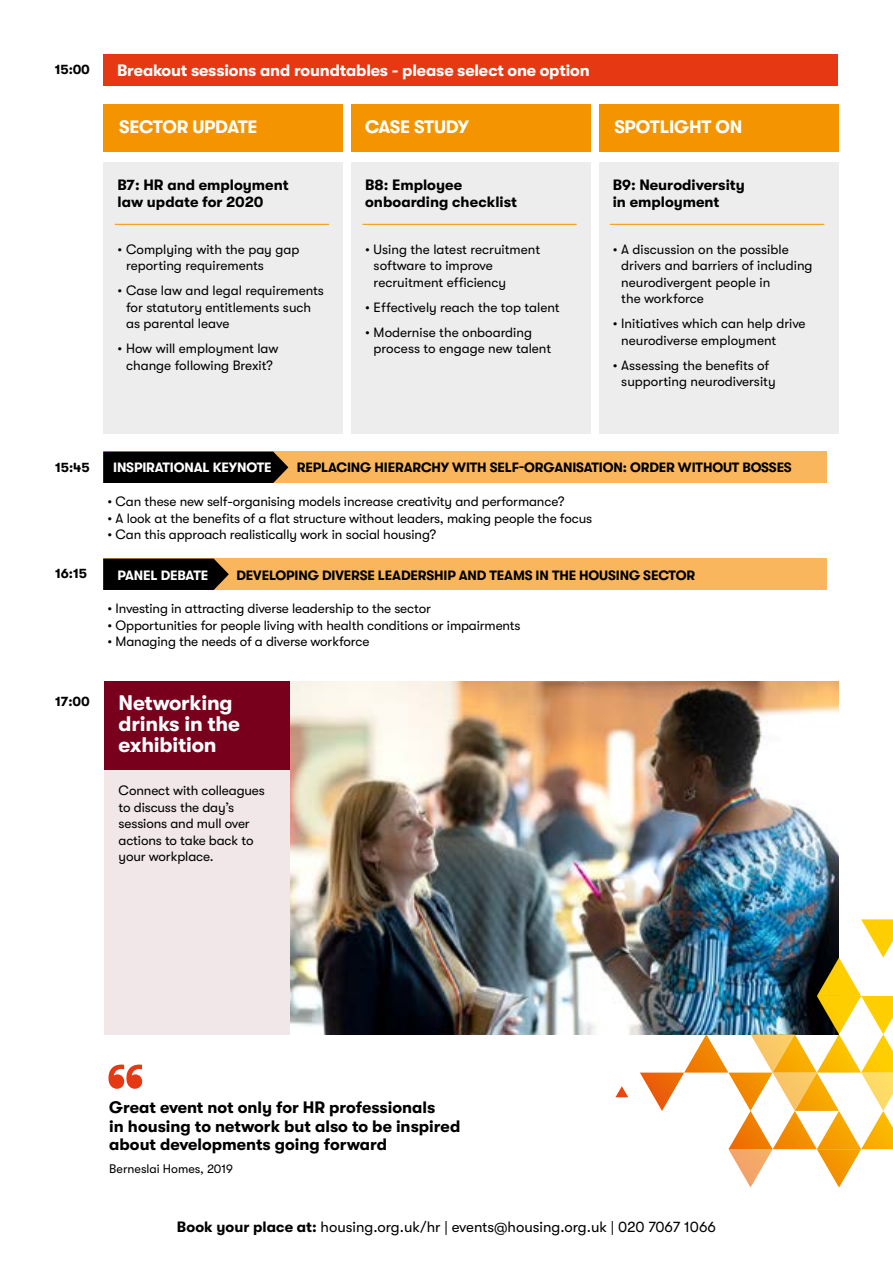
<style>
.page{position:relative;width:893px;height:1263px;background:#fff}
.page>*{position:absolute;margin:0;border:0;box-sizing:border-box;transform-origin:0 0}
.t1{font:700 80.85px "GT Walsheim";color:#e63812}
.t2{font:700 21px/21px "GT Walsheim";letter-spacing:-.01em;color:#fff}
.t3{font:700 18px "GT Walsheim";letter-spacing:-.01em;color:#fff}
.t4{font:700 16.5px/18.6px "GT Walsheim";color:#000}
.t5{font:700 16.5px "GT Walsheim";letter-spacing:-.01em;color:#fff}
.t6{font:700 15px/16.5px "GT Walsheim";color:#000}
.t7{font:15px "GT Walsheim";color:#000}
.t8{font:13.5px/16.5px "GT Walsheim";letter-spacing:-.01em;color:#000}
.t9{font:700 13.5px "GT Walsheim";letter-spacing:-.01em;color:#000}
.t10{font:700 13.5px "GT Walsheim";letter-spacing:-.01em;color:#fff}
.t11{font:12.45px "GT Walsheim";color:#000}
.s1{font-weight:700}
</style>
<div class="page">
<div style="left:103px;top:452px;width:724px;height:31px;background:#f9b65c"></div>
<div style="left:103px;top:559px;width:724px;height:31px;background:#f9b65c"></div>
<div style="left:103px;top:452px;width:185px;height:31px;background:#000"></div>
<svg style="left:103px;top:559px;width:126px;height:31px;background:#0f0b05"></svg>
<div style="left:104px;top:104px;width:239px;height:47px;background:#f49400"></div>
<div style="left:104px;top:681px;width:186px;height:89px;background:#78001c"></div>
<div style="left:104px;top:770px;width:186px;height:264px;background:#f1e6e8"></div>
<img style="left:290px;top:681px;width:549px;height:353px">
<div style="left:351px;top:104px;width:239px;height:47px;background:#f49400"></div>
<div style="left:599px;top:104px;width:239px;height:47px;background:#f49400"></div>
<div style="left:104px;top:162px;width:239px;height:272px;background:#ededed"></div>
<div style="left:351px;top:162px;width:239px;height:272px;background:#ededed"></div>
<div style="left:599px;top:162px;width:239px;height:272px;background:#ededed"></div>
<div style="left:104px;top:54px;width:734px;height:31px;background:#e63812"></div>
<hr style="left:115px;top:224px;width:214px;height:1px;background:#f49400">
<hr style="left:362px;top:224px;width:215px;height:1px;background:#f49400">
<hr style="left:610px;top:224px;width:214px;height:1px;background:#f49400">
<svg style="left:615px;top:1086px;width:13px;height:11px"></svg>
<img style="left:640px;top:919px;width:253px;height:268px">
<p class="t9" style="left:55px;top:62px;width:37px">15:00</p>
<p class="t5" style="left:117px;top:61px;width:474px">Breakout sessions and roundtables - please select one option</p>
<h3 class="t3" style="left:119px;top:117px;width:140px">SECTOR UPDATE</h3>
<h3 class="t3" style="left:365px;top:117px;width:105px">CASE STUDY</h3>
<h3 class="t3" style="left:614px;top:117px;width:129px">SPOTLIGHT ON</h3>
<p class="t6" style="left:118px;top:177px;width:173px">B7: HR and employment law update for 2020</p>
<p class="t8" style="left:126px;top:241px;width:175px;text-indent:-9px">• Complying with the pay gap reporting requirements</p>
<p class="t8" style="left:126px;top:283px;width:199px;text-indent:-9px">• Case law and legal requirements for statutory entitlements such as parental leave</p>
<p class="t8" style="left:118px;top:341px;width:162px;text-align:center">• How will employment law change following Brexit?</p>
<p class="t6" style="left:365px;top:177px;width:153px">B8: Employee onboarding checklist</p>
<p class="t8" style="left:374px;top:241px;width:168px;text-indent:-9px">• Using the latest recruitment software to improve recruitment efficiency</p>
<p class="t8" style="left:365px;top:299px;width:196px">• Effectively reach the top talent</p>
<p class="t8" style="left:374px;top:324px;width:179px;text-indent:-9px">• Modernise the onboarding process to engage new talent</p>
<p class="t6" style="left:613px;top:177px;width:134px">B9: Neurodiversity in employment</p>
<p class="t8" style="left:621px;top:241px;width:193px;text-indent:-9px">• A discussion on the possible drivers and barriers of including neurodivergent people in<br>the workforce</p>
<p class="t8" style="left:621px;top:316px;width:186px;text-indent:-9px">• Initiatives which can help drive neurodiverse employment</p>
<p class="t8" style="left:621px;top:357px;width:156px;text-indent:-9px">• Assessing the benefits of supporting neurodiversity</p>
<p class="t9" style="left:55px;top:459px;width:36px">15:45</p>
<p class="t10" style="left:113px;top:459px;width:160px">INSPIRATIONAL KEYNOTE</p>
<p class="t9" style="left:297px;top:459px;width:496px">REPLACING HIERARCHY WITH SELF-ORGANISATION: ORDER WITHOUT BOSSES</p>
<p class="t8" style="left:108px;top:493px;width:458px">• Can these new self-organising models increase creativity and performance?</p>
<p class="t8" style="left:108px;top:510px;width:486px">• A look at the benefits of a flat structure without leaders, making people the focus</p>
<p class="t8" style="left:108px;top:526px;width:330px">• Can this approach realistically work in social housing?</p>
<p class="t9" style="left:55px;top:566px;width:33px">16:15</p>
<p class="t10" style="left:118px;top:567px;width:92px">PANEL DEBATE</p>
<p class="t9" style="left:236px;top:567px;width:460px">DEVELOPING DIVERSE LEADERSHIP AND TEAMS IN THE HOUSING SECTOR</p>
<p class="t8" style="left:108px;top:600px;width:325px">• Investing in attracting diverse leadership to the sector</p>
<p class="t8" style="left:108px;top:617px;width:414px">• Opportunities for people living with health conditions or impairments</p>
<p class="t8" style="left:108px;top:633px;width:263px">• Managing the needs of a diverse workforce</p>
<p class="t9" style="left:55px;top:693px;width:36px">17:00</p>
<h2 class="t2" style="left:119px;top:693px;width:123px">Networking drinks in the exhibition</h2>
<p class="t8" style="left:119px;top:782px;width:148px">Connect with colleagues to discuss the day’s sessions and mull over actions to take back to your workplace.</p>
<h1 class="t1" style="left:104px;top:1051px;width:43px">“</h1>
<p class="t4" style="left:109px;top:1098px;width:353px">Great event not only for HR professionals<br>in housing to network but also to be inspired about developments going forward</p>
<p class="t11" style="left:109px;top:1161px;width:125px">Berneslai Homes, 2019</p>
<p class="t7" style="left:177px;top:1219px;width:541px"><span class="s1">Book your place at:</span> housing.org.uk/hr | events@housing.org.uk | 020 7067 1066</p>
</div>
